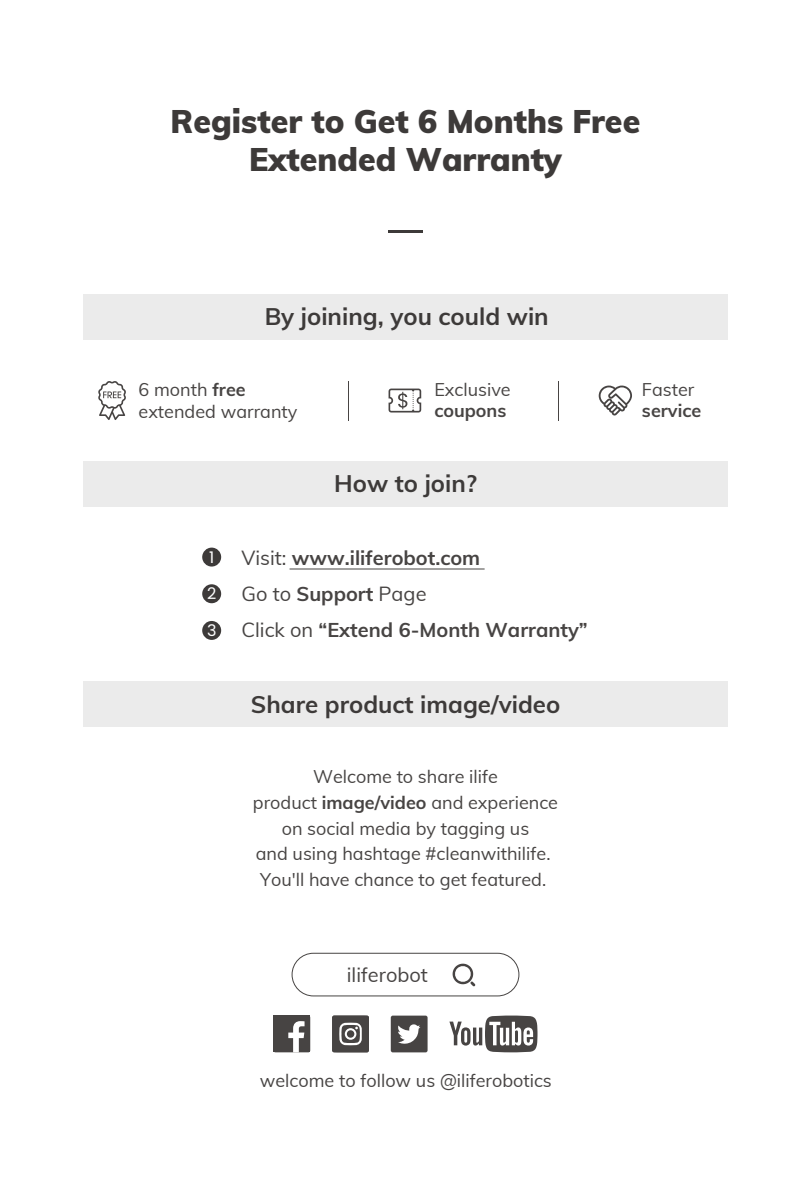
<style>
.page{position:relative;width:811px;height:1191px;background:#fff}
.page>*{position:absolute;margin:0;border:0;box-sizing:border-box;transform-origin:0 0}
.t1{font:900 32px/38.4px "Muli";color:#3d3a39;text-align:center}
.t2{font:700 24px "Muli";color:#3d3a39}
.t3{font:700 20px/36px "Muli";color:#474443}
.t4{font:20px "Muli";color:#474443}
.t5{font:18px/25.6px "Muli";color:#474443;text-align:center}
.t6{font:700 18px "Muli";color:#474443}
.t7{font:16px "Poppins";color:#fff}
.s1{font-weight:700}
.s2{font-weight:400}
</style>
<div class="page">
<hr style="left:388px;top:230px;width:34px;height:3px;background:#3d3a39">
<div style="left:273px;top:1015px;width:37px;height:37px;background:#474443"></div>
<svg style="left:288px;top:1021px;width:16px;height:31px"></svg>
<svg style="left:332px;top:1015px;width:37px;height:37px"></svg>
<div style="left:391px;top:1015px;width:36px;height:37px;background:#474443;border-radius:2px"></div>
<svg style="left:398px;top:1024px;width:22px;height:20px"></svg>
<svg style="left:449px;top:1015px;width:88px;height:37px"></svg>
<div style="left:292px;top:953px;width:227px;height:43px;border:1px solid #474443;border-radius:21px"></div>
<svg style="left:452px;top:963px;width:23px;height:23px"></svg>
<div style="left:83px;top:461px;width:645px;height:45px;background:#ebebeb"></div>
<div style="left:202px;top:547px;width:19px;height:19px;background:#3d3a39;border-radius:50%"></div>
<div style="left:202px;top:584px;width:19px;height:19px;background:#3d3a39;border-radius:50%"></div>
<div style="left:202px;top:621px;width:19px;height:19px;background:#3d3a39;border-radius:50%"></div>
<hr style="left:289px;top:568px;width:195px;height:1px;background:#474443">
<div style="left:83px;top:682px;width:645px;height:45px;background:#ebebeb"></div>
<div style="left:83px;top:294px;width:645px;height:45px;background:#ebebeb"></div>
<svg style="left:98px;top:381px;width:28px;height:39px"></svg>
<svg style="left:388px;top:388px;width:33px;height:24px"></svg>
<svg style="left:598px;top:385px;width:34px;height:30px"></svg>
<hr style="left:348px;top:381px;width:1px;height:39px;background:#474443">
<hr style="left:558px;top:381px;width:1px;height:39px;background:#474443">
<h1 class="t1" style="left:171px;top:100px;width:471px">Register to Get 6 Months Free<br>Extended Warranty</h1>
<h2 class="t2" style="left:265px;top:299px;width:285px">By joining, you could win</h2>
<p class="t5" style="left:138px;top:378px;width:160px;line-height:21.6px;text-align:left">6 month <span class="s1">free </span>extended warranty</p>
<p class="t5" style="left:434px;top:376px;width:78px">Exclusive</p>
<p class="t6" style="left:434px;top:398px;width:74px">coupons</p>
<p class="t7" style="left:209px;top:548px;width:7px">1</p>
<p class="t7" style="left:207px;top:584px;width:11px">2</p>
<p class="t7" style="left:207px;top:621px;width:11px">3</p>
<h2 class="t2" style="left:334px;top:466px;width:144px">How to join?</h2>
<p class="t3" style="left:241px;top:539px;width:348px"><span class="s2">Visit:</span> www.iliferobot.com<br><span class="s2">Go to</span> Support <span class="s2">Page<br>Click on</span> “Extend 6-Month Warranty”</p>
<h2 class="t2" style="left:251px;top:687px;width:311px">Share product image/video</h2>
<p class="t5" style="left:253px;top:763px;width:306px">Welcome to share ilife<br>product <span class="s1">image/video</span> and experience on social media by tagging us<br>and using hashtage #cleanwithilife.<br>You'll have chance to get featured.</p>
<p class="t4" style="left:347px;top:960px;width:83px">iliferobot</p>
<p class="t5" style="left:260px;top:1067px;width:293px">welcome to follow us @iliferobotics</p>
<p class="t5" style="left:642px;top:376px;width:54px">Faster</p>
<p class="t6" style="left:642px;top:398px;width:61px">service</p>
</div>
